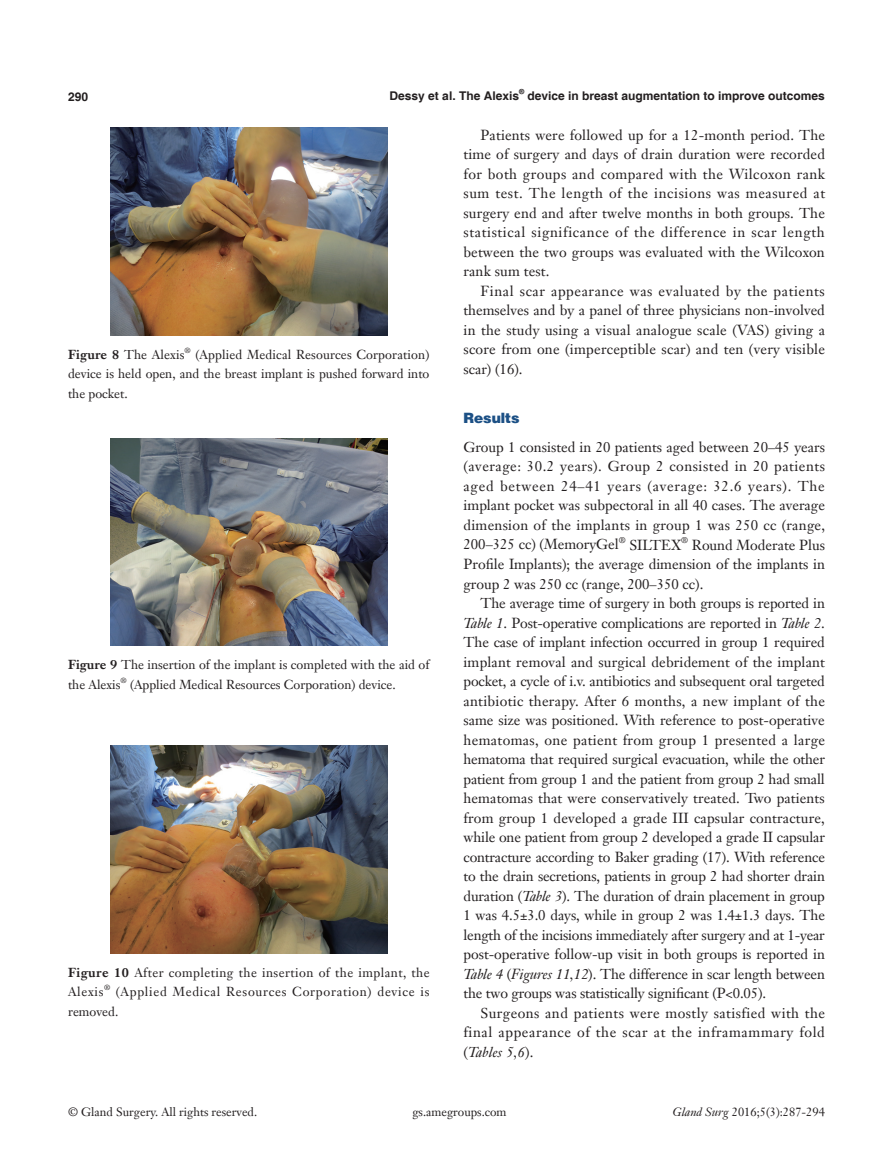
<style>
.page{position:relative;width:893px;height:1170px;background:#fff}
.page>*{position:absolute;margin:0;border:0;box-sizing:border-box;transform-origin:0 0}
.t1{font:14.25px/19.5px "Janson Text LT";letter-spacing:.01em;color:#231f20;text-align:justify}
.t2{font:900 14.25px "Helvetica";color:#1c5085}
.t3{font:12.75px/19.5px "Janson Text LT";color:#231f20;text-align:justify}
.t4{font:12.75px/19.5px "Janson Text LT";letter-spacing:.035em;color:#231f20}
.t5{font:12.75px/19.5px "Janson Text LT";letter-spacing:.055em;color:#231f20}
.t6{font:12px "Janson Text LT";color:#231f20}
.t7{font:700 12px "Helvetica";color:#231f20}
.t8{font:8.25px "Janson Text LT";color:#231f20}
.t9{font:7.5px "Janson Text LT";color:#231f20}
.t10{font:700 7.05px "Helvetica";color:#231f20}
.s1{font-weight:700}
.s2{font-style:italic}
</style>
<div class="page">
<img style="left:111px;top:128px;width:276px;height:207px">
<img style="left:111px;top:438px;width:276px;height:207px">
<img style="left:111px;top:745px;width:276px;height:208px">
<p class="t7" style="left:68px;top:89px;width:22px">290</p>
<p class="t7" style="left:390px;top:88px;width:131px">Dessy et al. The Alexis</p>
<p class="t10" style="left:519px;top:87px;width:7px">®</p>
<p class="t7" style="left:527px;top:88px;width:299px">device in breast augmentation to improve outcomes</p>
<p class="t3" style="left:68px;top:344px;width:118px"><span class="s1">Figure 8</span> The Alexis</p>
<p class="t9" style="left:185px;top:345px;width:8px">®</p>
<p class="t3" style="left:68px;top:344px;width:363px;text-indent:127px">(Applied Medical Resources Corporation) device is held open, and the breast implant is pushed forward into the pocket.</p>
<p class="t3" style="left:68px;top:655px;width:363px"><span class="s1">Figure 9</span> The insertion of the implant is completed with the aid of the Alexis</p>
<p class="t9" style="left:120px;top:675px;width:8px">®</p>
<p class="t3" style="left:130px;top:674px;width:267px">(Applied Medical Resources Corporation) device.</p>
<p class="t4" style="left:68px;top:962px;width:363px"><span class="s1">Figure 10</span> After completing the insertion of the implant, the<br>Alexis</p>
<p class="t9" style="left:104px;top:982px;width:8px">®</p>
<p class="t5" style="left:68px;top:982px;width:363px;text-indent:48px">(Applied Medical Resources Corporation) device is removed.</p>
<p class="t1" style="left:463px;top:125px;width:363px;text-indent:17px">Patients were followed up for a 12-month period. The time of surgery and days of drain duration were recorded for both groups and compared with the Wilcoxon rank sum test. The length of the incisions was measured at surgery end and after twelve months in both groups. The statistical significance of the difference in scar length between the two groups was evaluated with the Wilcoxon rank sum test.</p>
<p class="t1" style="left:463px;top:281px;width:363px;text-indent:17px">Final scar appearance was evaluated by the patients themselves and by a panel of three physicians non-involved in the study using a visual analogue scale (VAS) giving a score from one (imperceptible scar) and ten (very visible scar) (16).</p>
<p class="t2" style="left:463px;top:408px;width:58px">Results</p>
<p class="t1" style="left:463px;top:437px;width:363px">Group 1 consisted in 20 patients aged between 20–45 years (average: 30.2 years). Group 2 consisted in 20 patients aged between 24–41 years (average: 32.6 years). The implant pocket was subpectoral in all 40 cases. The average dimension of the implants in group 1 was 250 cc (range, 200–325 cc) (MemoryGel</p>
<p class="t8" style="left:619px;top:534px;width:8px">®</p>
<p class="t1" style="left:629px;top:534px;width:53px">SILTEX</p>
<p class="t8" style="left:681px;top:534px;width:8px">®</p>
<p class="t1" style="left:463px;top:534px;width:363px;text-indent:228px">Round Moderate Plus Profile Implants); the average dimension of the implants in group 2 was 250 cc (range, 200–350 cc).</p>
<p class="t1" style="left:463px;top:593px;width:363px;text-indent:17px">The average time of surgery in both groups is reported in <span class="s2">Table 1</span>. Post-operative complications are reported in <span class="s2">Table 2</span>.<br>The case of implant infection occurred in group 1 required implant removal and surgical debridement of the implant pocket, a cycle of i.v. antibiotics and subsequent oral targeted antibiotic therapy. After 6 months, a new implant of the same size was positioned. With reference to post-operative hematomas, one patient from group 1 presented a large hematoma that required surgical evacuation, while the other patient from group 1 and the patient from group 2 had small hematomas that were conservatively treated. Two patients from group 1 developed a grade III capsular contracture, while one patient from group 2 developed a grade II capsular contracture according to Baker grading (17). With reference to the drain secretions, patients in group 2 had shorter drain duration (<span class="s2">Table 3</span>). The duration of drain placement in group 1 was 4.5±3.0 days, while in group 2 was 1.4±1.3 days. The length of the incisions immediately after surgery and at 1-year post-operative follow-up visit in both groups is reported in <span class="s2">Table 4</span> (<span class="s2">Figures 11,12</span>). The difference in scar length between the two groups was statistically significant (P&lt;0.05).</p>
<p class="t1" style="left:463px;top:1002px;width:363px;text-indent:17px">Surgeons and patients were mostly satisfied with the final appearance of the scar at the inframammary fold (<span class="s2">Tables 5,6</span>).</p>
<p class="t6" style="left:68px;top:1104px;width:191px">© Gland Surgery. All rights reserved.</p>
<p class="t6" style="left:412px;top:1104px;width:96px">gs.amegroups.com</p>
<p class="t6" style="left:673px;top:1104px;width:154px"><span class="s2">Gland Surg</span> 2016;5(3):287-294</p>
</div>
